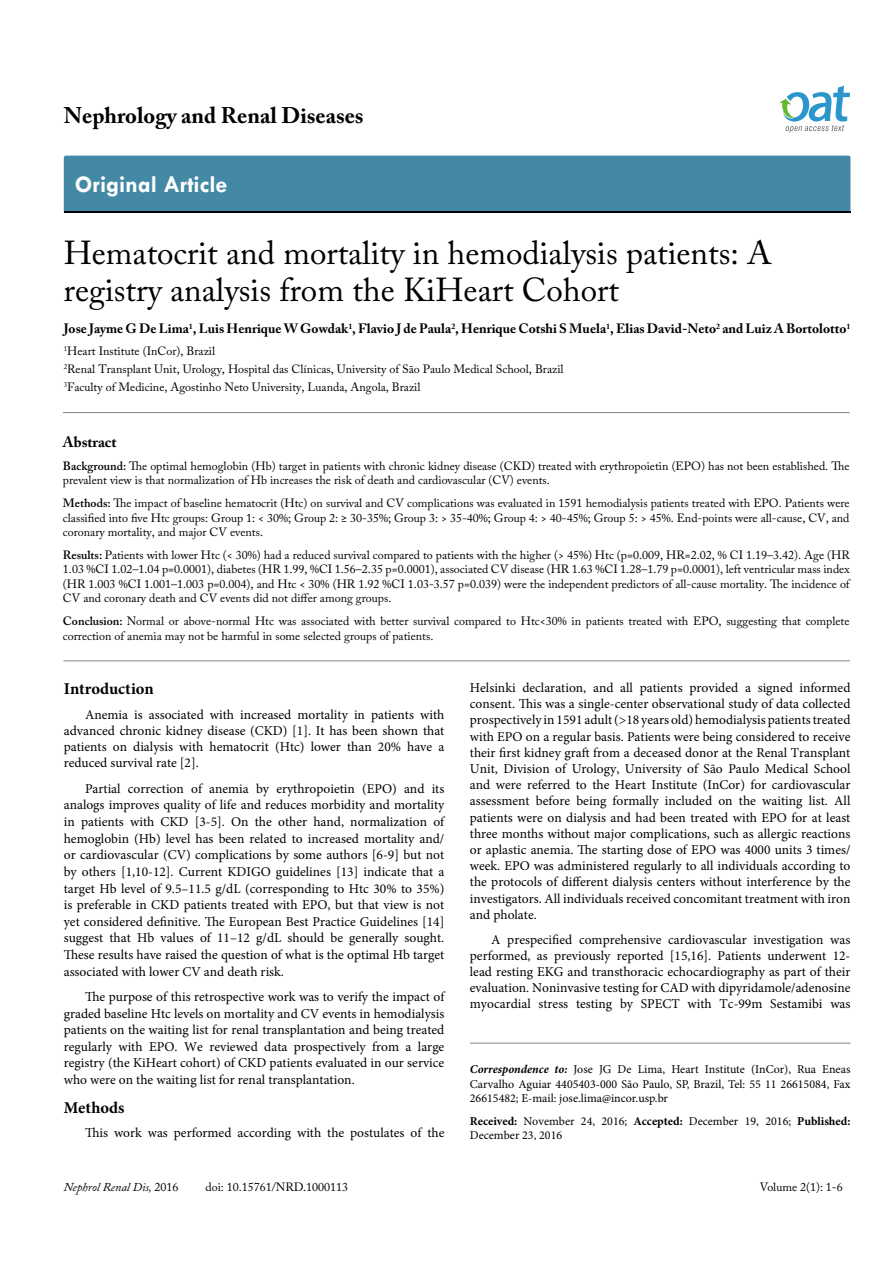
<style>
.page{position:relative;width:893px;height:1263px;background:#fff}
.page>*{position:absolute;margin:0;border:0;box-sizing:border-box;transform-origin:0 0}
.t1{font:33px/37.5px "Adobe Caslon Pro";color:#000}
.t2{font:700 24px "Tw Cen";color:#fff}
.t3{font:700 22.5px "Adobe Caslon Pro";color:#000}
.t4{font:700 16.5px "Minion Pro";color:#000}
.t5{font:700 15px "Adobe Caslon Pro";color:#000}
.t6{font:13.5px/16.2px "Minion Pro";color:#000;text-align:justify}
.t7{font:700 13.5px "Adobe Caslon Pro";color:#000}
.t8{font:12px/14.4px "Adobe Caslon Pro";color:#000}
.t9{font:12px/14.4px "Minion Pro";color:#000;text-align:justify}
.t10{font:italic 12px "Adobe Caslon Pro";color:#000}
.s1{font-weight:600}
.s2{font-weight:700;font-style:italic}
.s3{font-weight:700}
.s4{font-style:normal}
</style>
<div class="page">
<div style="left:64px;top:156px;width:786px;height:56px;background:#4389a5"></div>
<svg style="left:779px;top:86px;width:71px;height:47px"></svg>
<hr style="left:63px;top:412px;width:787px;height:1px;background:#808285">
<hr style="left:63px;top:661px;width:787px;height:1px;background:#808285">
<hr style="left:470px;top:1043px;width:380px;height:1px;background:#808285">
<h3 class="t3" style="left:64px;top:102px;width:301px">Nephrology and Renal Diseases</h3>
<h2 class="t2" style="left:75px;top:170px;width:154px">Original Article</h2>
<h1 class="t1" style="left:64px;top:233px;width:709px">Hematocrit and mortality in hemodialysis patients: A registry analysis from the KiHeart Cohort</h1>
<p class="t7" style="left:64px;top:320px;width:788px">Jose Jayme G De Lima<sup>1</sup>, Luis Henrique W Gowdak<sup>1</sup>, Flavio J de Paula<sup>2</sup>, Henrique Cotshi S Muela<sup>1</sup>, Elias David-Neto<sup>2</sup> and Luiz A Bortolotto<sup>1</sup></p>
<p class="t8" style="left:64px;top:342px;width:501px;line-height:18px"><sup>1</sup>Heart Institute (InCor), Brazil<br><sup>2</sup>Renal Transplant Unit, Urology, Hospital das Clínicas, University of São Paulo Medical School, Brazil<br><sup>3</sup>Faculty of Medicine, Agostinho Neto University, Luanda, Angola, Brazil</p>
<p class="t5" style="left:63px;top:433px;width:55px">Abstract</p>
<p class="t8" style="left:63px;top:459px;width:788px"><span class="s1">Background:</span> The optimal hemoglobin (Hb) target in patients with chronic kidney disease (CKD) treated with erythropoietin (EPO) has not been established. The prevalent view is that normalization of Hb increases the risk of death and cardiovascular (CV) events.</p>
<p class="t8" style="left:63px;top:496px;width:788px;text-align:justify"><span class="s1">Methods:</span> The impact of baseline hematocrit (Htc) on survival and CV complications was evaluated in 1591 hemodialysis patients treated with EPO. Patients were classified into five Htc groups: Group 1: &lt; 30%; Group 2: ≥ 30-35%; Group 3: &gt; 35-40%; Group 4: &gt; 40-45%; Group 5: &gt; 45%. End-points were all-cause, CV, and coronary mortality, and major CV events.</p>
<p class="t8" style="left:63px;top:548px;width:788px;text-align:justify"><span class="s1">Results:</span> Patients with lower Htc (&lt; 30%) had a reduced survival compared to patients with the higher (&gt; 45%) Htc (p=0.009, HR=2.02, % CI 1.19–3.42). Age (HR 1.03 %CI 1.02–1.04 p=0.0001), diabetes (HR 1.99, %CI 1.56–2.35 p=0.0001), associated CV disease (HR 1.63 %CI 1.28–1.79 p=0.0001), left ventricular mass index (HR 1.003 %CI 1.001–1.003 p=0.004), and Htc &lt; 30% (HR 1.92 %CI 1.03-3.57 p=0.039) were the independent predictors of all-cause mortality. The incidence of CV and coronary death and CV events did not differ among groups.</p>
<p class="t8" style="left:63px;top:614px;width:788px"><span class="s1">Conclusion:</span> Normal or above-normal Htc was associated with better survival compared to Htc&lt;30% in patients treated with EPO, suggesting that complete correction of anemia may not be harmful in some selected groups of patients.</p>
<p class="t4" style="left:64px;top:677px;width:91px">Introduction</p>
<p class="t6" style="left:64px;top:706px;width:382px;text-indent:21px">Anemia is associated with increased mortality in patients with advanced chronic kidney disease (CKD) [1]. It has been shown that patients on dialysis with hematocrit (Htc) lower than 20% have a reduced survival rate [2].</p>
<p class="t6" style="left:64px;top:780px;width:382px;line-height:16.6px;text-indent:21px">Partial correction of anemia by erythropoietin (EPO) and its analogs improves quality of life and reduces morbidity and mortality in patients with CKD [3-5]. On the other hand, normalization of hemoglobin (Hb) level has been related to increased mortality and/ or cardiovascular (CV) complications by some authors [6-9] but not by others [1,10-12]. Current KDIGO guidelines [13] indicate that a target Hb level of 9.5–11.5 g/dL (corresponding to Htc 30% to 35%) is preferable in CKD patients treated with EPO, but that view is not yet considered definitive. The European Best Practice Guidelines [14] suggest that Hb values of 11–12 g/dL should be generally sought.<br>These results have raised the question of what is the optimal Hb target associated with lower CV and death risk.</p>
<p class="t6" style="left:64px;top:988px;width:382px;line-height:16.6px;text-indent:21px">The purpose of this retrospective work was to verify the impact of graded baseline Htc levels on mortality and CV events in hemodialysis patients on the waiting list for renal transplantation and being treated regularly with EPO. We reviewed data prospectively from a large registry (the KiHeart cohort) of CKD patients evaluated in our service who were on the waiting list for renal transplantation.</p>
<p class="t4" style="left:64px;top:1095px;width:62px">Methods</p>
<p class="t6" style="left:85px;top:1125px;width:361px">This work was performed according with the postulates of the</p>
<p class="t6" style="left:470px;top:680px;width:382px">Helsinki declaration, and all patients provided a signed informed consent. This was a single-center observational study of data collected prospectively in 1591 adult (&gt;18 years old) hemodialysis patients treated with EPO on a regular basis. Patients were being considered to receive their first kidney graft from a deceased donor at the Renal Transplant Unit, Division of Urology, University of São Paulo Medical School and were referred to the Heart Institute (InCor) for cardiovascular assessment before being formally included on the waiting list. All patients were on dialysis and had been treated with EPO for at least three months without major complications, such as allergic reactions or aplastic anemia. The starting dose of EPO was 4000 units 3 times/ week. EPO was administered regularly to all individuals according to the protocols of different dialysis centers without interference by the investigators. All individuals received concomitant treatment with iron and pholate.</p>
<p class="t6" style="left:470px;top:931px;width:382px;text-indent:21px">A prespecified comprehensive cardiovascular investigation was performed, as previously reported [15,16]. Patients underwent 12- lead resting EKG and transthoracic echocardiography as part of their evaluation. Noninvasive testing for CAD with dipyridamole/adenosine myocardial stress testing by SPECT with Tc-99m Sestamibi was</p>
<p class="t9" style="left:470px;top:1062px;width:382px"><span class="s2">Correspondence to:</span> Jose JG De Lima, Heart Institute (InCor), Rua Eneas Carvalho Aguiar 4405403-000 São Paulo, SP, Brazil, Tel: 55 11 26615084, Fax 26615482; E-mail: jose.lima@incor.usp.br</p>
<p class="t9" style="left:470px;top:1114px;width:382px"><span class="s3">Received:</span> November 24, 2016; <span class="s3">Accepted:</span> December 19, 2016; <span class="s3">Published:<br></span>December 23, 2016</p>
<p class="t10" style="left:64px;top:1180px;width:116px">Nephrol Renal Dis, <span class="s4">2016</span></p>
<p class="t8" style="left:206px;top:1180px;width:144px">doi: 10.15761/NRD.1000113</p>
<p class="t8" style="left:760px;top:1180px;width:84px">Volume 2(1): 1-6</p>
</div>
